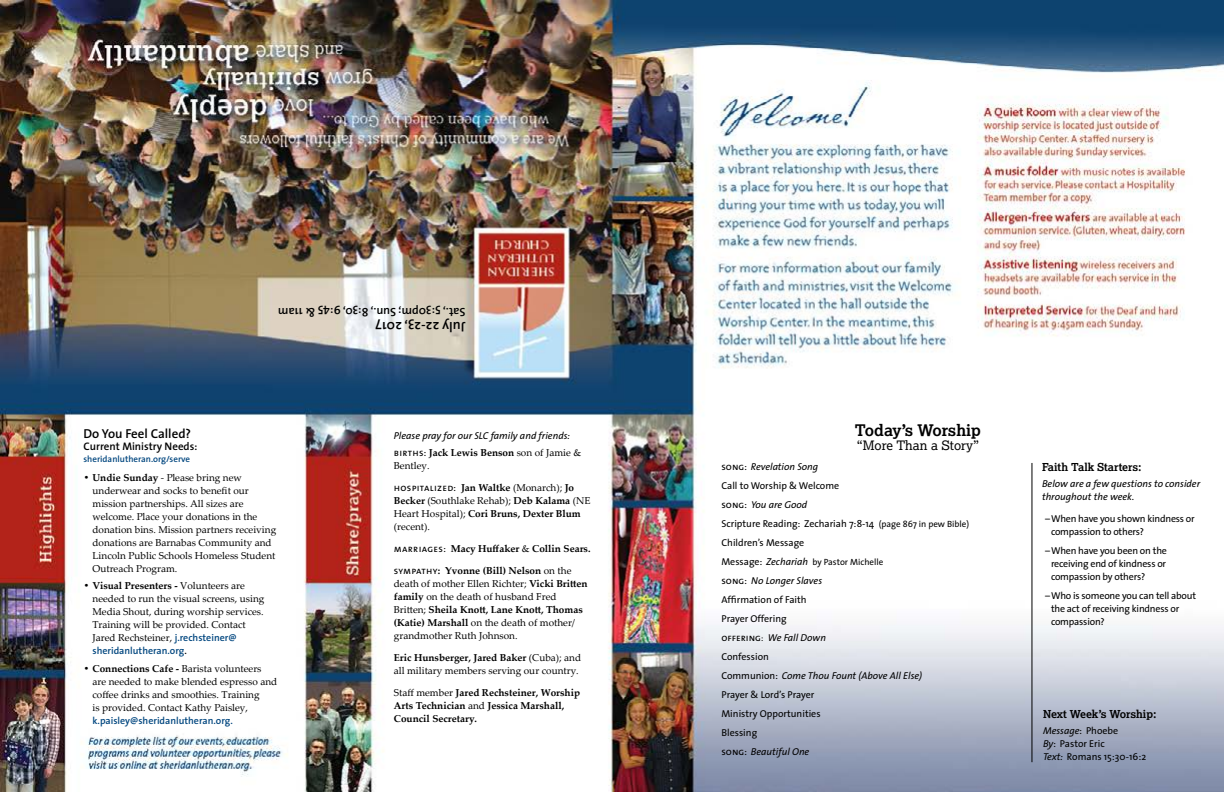
<style>
.page{position:relative;width:1224px;height:792px;background:#fff}
.page>*{position:absolute;margin:0;border:0;box-sizing:border-box;transform-origin:0 0}
.t1{font:700 16px "Lexia";color:#000}
.pg__1__times{font:600 14px "The Sans";color:#000}
.t2{font:13px "Lexia";color:#000}
.Events_Title{font:600 13px "The Sans";color:#000}
.pg__1__times-2{font:600 12px "The Sans";color:#000}
.pg__1__sidebar_head{font:700 11px "Lexia";color:#000}
.Events_Title-2{font:600 11px "The Sans";color:#000}
.share_prayer_main{font:10px/13px "Palatino Linotype";color:#000}
.order_of_service_mai{font:10px "The Sans";color:#000}
.pg__1__starter_quest{font:10px/13px "The Sans";letter-spacing:-.02em;color:#000}
.order_of_service_mai-2{font:italic 10px "The Sans";color:#000}
.share_prayer_main-2{font:700 10px/13px "Palatino Linotype";color:#000}
.pg__1__starter_intro{font:italic 10px/13px "The Sans";color:#000}
.share_prayer_intro{font:italic 10px "The Sans";color:#000}
.pg__1__Next_Week{font:10px "The Sans";color:#000}
.pg__1__Next_Week-2{font:italic 10px "The Sans";color:#000}
.order_of_service_mai-3{font:9px "The Sans";color:#000}
.Events_Title-3{font:600 9px "The Sans";color:#00467f}
.s1{font-weight:700}
.s2{font-family:"The Sans";font-weight:600;color:#00467f}
.s3{font-family:"The Sans";font-weight:600}
.s4{font-family:"The Sans Caps"}
.s5{font-family:"The Sans Caps";font-weight:400}
.s6{font-weight:400}
.s7{font-family:"The Sans Caps";font-style:normal}
.s8{font-size:9px}
.s9{font-size:10px}
.s10{font-style:italic;font-size:10px}
.s11{font-style:normal;font-size:9px}
.s12{font-style:normal}
.s13{font-style:italic}
</style>
<div class="page">
<img style="left:0;top:1px;width:1224px;height:791px">
<hr style="left:1032px;top:463px;width:1px;height:299px;background:#000">
<p class="pg__1__times-2" style="left:466px;top:322px;width:189px;rotate:-180deg">Sat., 5:30pm; Sun., 8:30, 9:45 &amp; 11am</p>
<p class="pg__1__times" style="left:466px;top:338px;width:92px;rotate:-180deg">July 22-23, 2017</p>
<p class="Events_Title" style="left:84px;top:423px;width:109px">Do You Feel Called?</p>
<p class="Events_Title-2" style="left:84px;top:437px;width:115px">Current Ministry Needs:</p>
<p class="Events_Title-3" style="left:84px;top:451px;width:108px">sheridanlutheran.org/serve</p>
<p class="share_prayer_main" style="left:93px;top:471px;width:185px;text-indent:-9px"><span class="s1">• Undie Sunday</span> - Please bring new underwear and socks to benefit our mission partnerships. All sizes are welcome. Place your donations in the donation bins. Mission partners receiving donations are Barnabas Community and Lincoln Public Schools Homeless Student Outreach Program.</p>
<p class="share_prayer_main" style="left:93px;top:579px;width:173px;text-indent:-9px"><span class="s1">• Visual Presenters -</span> Volunteers are needed to run the visual screens, using Media Shout, during worship services.<br>Training will be provided. Contact Jared Rechsteiner, <span class="s2">j.rechsteiner@ sheridanlutheran.org</span><span class="s3">.</span></p>
<p class="share_prayer_main" style="left:93px;top:662px;width:186px;text-indent:-9px"><span class="s1">• Connections Cafe -</span> Barista volunteers are needed to make blended espresso and coffee drinks and smoothies. Training<br>is provided. Contact Kathy Paisley, <span class="s2">k.paisley@sheridanlutheran.org.</span></p>
<p class="share_prayer_intro" style="left:394px;top:429px;width:178px">Please pray for our SLC family and friends:</p>
<p class="share_prayer_main" style="left:394px;top:446px;width:189px"><span class="s4">births:</span> <span class="s1">Jack Lewis Benson</span> son of Jamie &amp;<br>Bentley.</p>
<p class="share_prayer_main" style="left:394px;top:481px;width:198px"><span class="s4">hospitalized:</span> <span class="s1">Jan Waltke</span> (Monarch); <span class="s1">Jo Becker</span> (Southlake Rehab); <span class="s1">Deb Kalama</span> (NE Heart Hospital); <span class="s1">Cori Bruns, Dexter Blum </span>(recent).</p>
<p class="share_prayer_main-2" style="left:394px;top:542px;width:198px"><span class="s5">marriages:</span> Macy Huffaker <span class="s6">&amp;</span> Collin Sears.</p>
<p class="share_prayer_main" style="left:394px;top:564px;width:195px"><span class="s4">sympathy</span><span class="s1">: Yvonne (Bill) Nelson</span> on the death of mother Ellen Richter; <span class="s1">Vicki Britten family</span> on the death of husband Fred Britten; <span class="s1">Sheila Knott, Lane Knott, Thomas (Katie) Marshall</span> on the death of mother/ grandmother Ruth Johnson.</p>
<p class="share_prayer_main" style="left:394px;top:651px;width:189px"><span class="s1">Eric Hunsberger, Jared Baker</span> (Cuba); and all military members serving our country.</p>
<p class="share_prayer_main-2" style="left:394px;top:686px;width:188px"><span class="s6">Staff member</span> Jared Rechsteiner, Worship<br>Arts Technician <span class="s6">and</span> Jessica Marshall,<br>Council Secretary.</p>
<p class="t1" style="left:855px;top:420px;width:128px">Today’s Worship</p>
<p class="t2" style="left:857px;top:437px;width:124px">“More Than a Story”</p>
<p class="order_of_service_mai-2" style="left:721px;top:461px;width:98px"><span class="s7">song:</span> Revelation Song</p>
<p class="order_of_service_mai" style="left:721px;top:480px;width:119px">Call to Worship &amp; Welcome</p>
<p class="order_of_service_mai-2" style="left:721px;top:499px;width:87px"><span class="s7">song:</span> You are Good</p>
<p class="order_of_service_mai" style="left:721px;top:518px;width:249px">Scripture Reading: Zechariah 7:8-14 <span class="s8">(page 867 in pew Bible)</span></p>
<p class="order_of_service_mai" style="left:721px;top:537px;width:84px">Children’s Message</p>
<p class="order_of_service_mai-3" style="left:721px;top:557px;width:163px"><span class="s9">Message:</span> <span class="s10">Zechariah</span> by Pastor Michelle</p>
<p class="order_of_service_mai-2" style="left:721px;top:575px;width:102px"><span class="s7">song:</span> No Longer Slaves</p>
<p class="order_of_service_mai" style="left:721px;top:594px;width:87px">Affirmation of Faith</p>
<p class="order_of_service_mai" style="left:721px;top:613px;width:67px">Prayer Offering</p>
<p class="order_of_service_mai-2" style="left:721px;top:632px;width:106px"><span class="s7">offering</span><span class="s11">:</span> We Fall Down</p>
<p class="order_of_service_mai" style="left:721px;top:651px;width:49px">Confession</p>
<p class="order_of_service_mai-2" style="left:721px;top:670px;width:202px"><span class="s12">Communion:</span> Come Thou Fount (Above All Else)</p>
<p class="order_of_service_mai" style="left:721px;top:689px;width:94px">Prayer &amp; Lord’s Prayer</p>
<p class="order_of_service_mai" style="left:721px;top:708px;width:101px">Ministry Opportunities</p>
<p class="order_of_service_mai" style="left:721px;top:727px;width:37px">Blessing</p>
<p class="order_of_service_mai-2" style="left:721px;top:746px;width:89px"><span class="s7">song:</span> Beautiful One</p>
<p class="pg__1__sidebar_head" style="left:1042px;top:460px;width:101px">Faith Talk Starters:</p>
<p class="pg__1__starter_intro" style="left:1042px;top:477px;width:160px">Below are a few questions to consider throughout the week.</p>
<p class="pg__1__starter_quest" style="left:1051px;top:512px;width:145px;text-indent:-6px">–When have you shown kindness or compassion to others?</p>
<p class="pg__1__starter_quest" style="left:1051px;top:544px;width:117px;text-align:justify;text-indent:-6px">–When have you been on the receiving end of kindness or compassion by others?</p>
<p class="pg__1__starter_quest" style="left:1051px;top:589px;width:147px;text-indent:-6px">–Who is someone you can tell about the act of receiving kindness or compassion?</p>
<p class="pg__1__sidebar_head" style="left:1043px;top:707px;width:115px">Next Week’s Worship:</p>
<p class="pg__1__Next_Week-2" style="left:1043px;top:724px;width:77px">Message<span class="s12">: Phoebe</span></p>
<p class="pg__1__Next_Week" style="left:1043px;top:737px;width:63px"><span class="s13">By</span>: Pastor Eric</p>
<p class="pg__1__Next_Week" style="left:1043px;top:750px;width:105px"><span class="s13">Text:</span> Romans 15:30-16:2</p>
</div>
